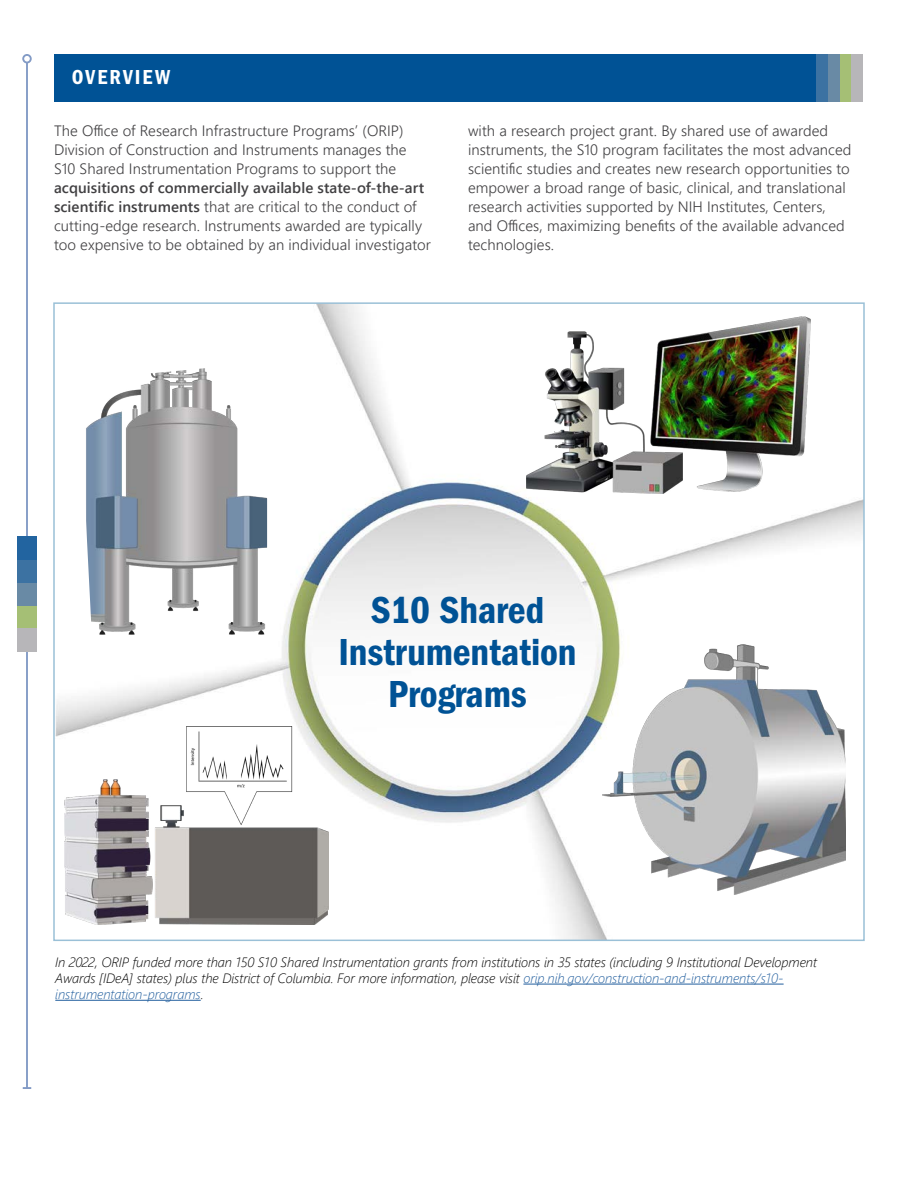
<style>
.page{position:relative;width:918px;height:1188px;background:#fff}
.page>*{position:absolute;margin:0;border:0;box-sizing:border-box;transform-origin:0 0}
.t1{font:39px/42px "ITC Franklin Gothic Std Dm Cd";letter-spacing:-.005em;color:#005295;text-align:center}
.t2{font:21px "ITC Franklin Gothic Std Dm Cd";letter-spacing:.105em;color:#fff}
.t3{font:300 15px/19px "Segoe UI";letter-spacing:.005em;color:#414042}
.t4{font:italic 300 13.5px/16.2px "Segoe UI";letter-spacing:-.005em;color:#000}
.s1{font-weight:600}
.s2{color:#215e9e}
</style>
<div class="page">
<div style="left:803px;top:54px;width:48px;height:48px;background:#a5bf75"></div>
<svg style="left:827px;top:54px;width:12px;height:48px"></svg>
<svg style="left:815px;top:54px;width:12px;height:48px"></svg>
<div style="left:851px;top:54px;width:12px;height:48px;background:#b7b6b9"></div>
<div style="left:54px;top:54px;width:761px;height:48px;background:#005295"></div>
<hr style="left:523px;top:984px;width:261px;height:1px;background:#215e9e">
<hr style="left:55px;top:1000px;width:146px;height:1px;background:#215e9e">
<img style="left:56px;top:305px;width:806px;height:633px">
<img style="left:79px;top:362px;width:188px;height:273px">
<img style="left:603px;top:645px;width:242px;height:250px">
<img style="left:65px;top:727px;width:264px;height:197px">
<img style="left:526px;top:316px;width:284px;height:178px">
<hr style="left:26px;top:63px;width:2px;height:1025px;background:#839bc6">
<div style="left:22px;top:54px;width:10px;height:9px;border:2px solid #839bc6;border-radius:50%"></div>
<svg style="left:23px;top:1087px;width:8px;height:2px"></svg>
<div style="left:17px;top:536px;width:20px;height:93px;background:#a5bf75"></div>
<div style="left:17px;top:536px;width:20px;height:70px;background:#698aa5"></div>
<div style="left:17px;top:536px;width:20px;height:47px;background:#3c72a2"></div>
<div style="left:17px;top:629px;width:20px;height:23px;background:#b7b6b9"></div>
<div style="left:17px;top:536px;width:20px;height:23px;background:#1e62a0"></div>
<h2 class="t2" style="left:72px;top:65px;width:100px">OVERVIEW</h2>
<p class="t3" style="left:54px;top:120px;width:354px">The Office of Research Infrastructure Programs’ (ORIP)<br>Division of Construction and Instruments manages the<br>S10 Shared Instrumentation Programs to support the</p>
<p class="t3" style="left:54px;top:177px;width:378px"><span class="s1">acquisitions of commercially available state-of-the-art scientific instruments</span> that are critical to the conduct of cutting-edge research. Instruments awarded are typically too expensive to be obtained by an individual investigator</p>
<p class="t3" style="left:468px;top:120px;width:385px">with a research project grant. By shared use of awarded instruments, the S10 program facilitates the most advanced scientific studies and creates new research opportunities to empower a broad range of basic, clinical, and translational research activities supported by NIH Institutes, Centers, and Offices, maximizing benefits of the available advanced technologies.</p>
<h1 class="t1" style="left:339px;top:589px;width:239px">S10 Shared<br>Instrumentation<br>Programs</h1>
<p class="t4" style="left:55px;top:952px;width:763px">In 2022, ORIP funded more than 150 S10 Shared Instrumentation grants from institutions in 35 states (including 9 Institutional Development<br>Awards [IDeA] states) plus the District of Columbia. For more information, please visit <span class="s2">orip.nih.gov/construction-and-instruments/s10- instrumentation-programs</span>.</p>
</div>
